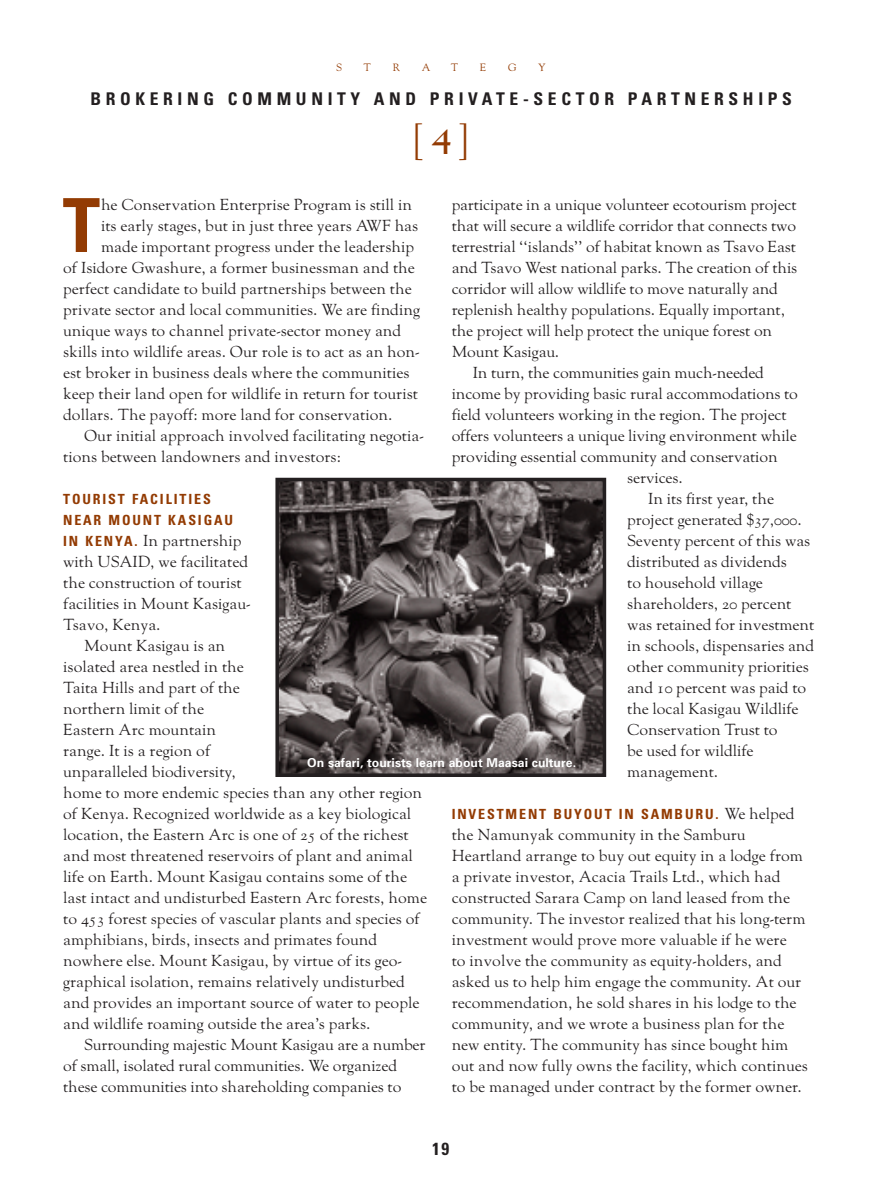
<style>
.page{position:relative;width:882px;height:1197px;background:#fff}
.page>*{position:absolute;margin:0;border:0;box-sizing:border-box;transform-origin:0 0}
.t1{font:700 condensed 74.55px "Univers";color:#933b03}
.t2{font:42px "Goudy Oldstyle H";color:#933b03}
.t3{font:700 condensed 17.5px "Univers";letter-spacing:.265em;color:#231f20}
.t4{font:15.75px/21px "Goudy Oldstyle H";color:#231f20}
.t5{font:700 condensed 14px/21px "Univers";letter-spacing:.135em;color:#933b03}
.t6{font:700 12.25px "Univers";color:#fff}
.t7{font:10.5px "Goudy Oldstyle H";color:#933b03}
.s1{font-family:"Goudy Modern"}
.s2{font-family:"Goudy Oldstyle H";font-weight:400;font-stretch:normal;font-size:15.75px;color:#231f20}
.s3{font-family:"Univers";font-weight:700;font-stretch:condensed;font-size:14px;color:#933b03}
</style>
<div class="page">
<img style="left:280px;top:483px;width:321px;height:289px">
<div style="left:275px;top:478px;width:331px;height:299px;border:4px solid #231f20"></div>
<p class="t7" style="left:336px;top:63px;width:7px">S</p>
<p class="t7" style="left:364px;top:63px;width:9px">T</p>
<p class="t7" style="left:393px;top:63px;width:9px">R</p>
<p class="t7" style="left:422px;top:63px;width:10px">A</p>
<p class="t7" style="left:451px;top:63px;width:9px">T</p>
<p class="t7" style="left:480px;top:63px;width:8px">E</p>
<p class="t7" style="left:508px;top:63px;width:10px">G</p>
<p class="t7" style="left:538px;top:63px;width:9px">Y</p>
<p class="t3" style="left:90px;top:92px;width:703px">BROKERING COMMUNITY AND PRIVATE-SECTOR PARTNERSHIPS</p>
<h2 class="t2" style="left:415px;top:124px;width:54px">[<span class="s1">4</span>]</h2>
<h1 class="t1" style="left:63px;top:198px;width:39px">T</h1>
<p class="t4" style="left:101px;top:197px;width:312px">he Conservation Enterprise Program is still in</p>
<p class="t4" style="left:452px;top:197px;width:347px">participate in a unique volunteer ecotourism project</p>
<p class="t4" style="left:452px;top:218px;width:346px">that will secure a wildlife corridor that connects two</p>
<p class="t4" style="left:452px;top:239px;width:346px">terrestrial “islands” of habitat known as Tsavo East</p>
<p class="t4" style="left:452px;top:260px;width:347px">and Tsavo West national parks. The creation of this</p>
<p class="t4" style="left:452px;top:281px;width:328px">corridor will allow wildlife to move naturally and</p>
<p class="t4" style="left:452px;top:302px;width:335px">replenish healthy populations. Equally important,</p>
<p class="t4" style="left:452px;top:323px;width:322px">the project will help protect the unique forest on</p>
<p class="t4" style="left:452px;top:344px;width:109px">Mount Kasigau.</p>
<p class="t4" style="left:473px;top:365px;width:293px">In turn, the communities gain much-needed</p>
<p class="t4" style="left:452px;top:386px;width:348px">income by providing basic rural accommodations to</p>
<p class="t4" style="left:452px;top:407px;width:336px">field volunteers working in the region. The project</p>
<p class="t4" style="left:452px;top:428px;width:347px">offers volunteers a unique living environment while</p>
<p class="t4" style="left:452px;top:449px;width:327px">providing essential community and conservation</p>
<p class="t4" style="left:627px;top:470px;width:57px">services.</p>
<p class="t4" style="left:648px;top:491px;width:127px">In its first year, the</p>
<p class="t4" style="left:627px;top:512px;width:176px">project generated $37,000.</p>
<p class="t4" style="left:627px;top:533px;width:185px">Seventy percent of this was</p>
<p class="t4" style="left:627px;top:554px;width:161px">distributed as dividends</p>
<p class="t4" style="left:627px;top:575px;width:137px">to household village</p>
<p class="t4" style="left:627px;top:596px;width:166px">shareholders, 20 percent</p>
<p class="t4" style="left:627px;top:617px;width:189px">was retained for investment</p>
<p class="t4" style="left:627px;top:638px;width:189px">in schools, dispensaries and</p>
<p class="t4" style="left:627px;top:659px;width:183px">other community priorities</p>
<p class="t4" style="left:627px;top:680px;width:181px">and 10 percent was paid to</p>
<p class="t4" style="left:627px;top:701px;width:173px">the local Kasigau Wildlife</p>
<p class="t4" style="left:627px;top:722px;width:152px">Conservation Trust to</p>
<p class="t4" style="left:627px;top:743px;width:128px">be used for wildlife</p>
<p class="t4" style="left:627px;top:764px;width:93px">management.</p>
<p class="t5" style="left:452px;top:805px;width:345px">INVESTMENT BUYOUT IN SAMBURU. <span class="s2">We helped</span></p>
<p class="t4" style="left:452px;top:827px;width:358px">the Namunyak community in the Samburu Heartland arrange to buy out equity in a lodge from a private investor, Acacia Trails Ltd., which had constructed Sarara Camp on land leased from the community. The investor realized that his long-term investment would prove more valuable if he were<br>to involve the community as equity-holders, and asked us to help him engage the community. At our recommendation, he sold shares in his lodge to the community, and we wrote a business plan for the new entity. The community has since bought him out and now fully owns the facility, which continues to be managed under contract by the former owner.</p>
<p class="t4" style="left:101px;top:218px;width:319px">its early stages, but in just three years AWF has</p>
<p class="t4" style="left:101px;top:239px;width:315px">made important progress under the leadership</p>
<p class="t4" style="left:63px;top:260px;width:353px">of Isidore Gwashure, a former businessman and the</p>
<p class="t4" style="left:63px;top:281px;width:350px">perfect candidate to build partnerships between the</p>
<p class="t4" style="left:63px;top:302px;width:358px">private sector and local communities. We are finding</p>
<p class="t4" style="left:63px;top:323px;width:340px">unique ways to channel private-sector money and</p>
<p class="t4" style="left:63px;top:344px;width:358px">skills into wildlife areas. Our role is to act as an hon-</p>
<p class="t4" style="left:63px;top:365px;width:348px">est broker in business deals where the communities</p>
<p class="t4" style="left:63px;top:386px;width:356px">keep their land open for wildlife in return for tourist</p>
<p class="t4" style="left:63px;top:407px;width:331px">dollars. The payoff: more land for conservation.</p>
<p class="t4" style="left:84px;top:428px;width:341px">Our initial approach involved facilitating negotia-</p>
<p class="t4" style="left:63px;top:449px;width:279px">tions between landowners and investors:</p>
<p class="t5" style="left:63px;top:490px;width:171px">TOURIST FACILITIES<br>NEAR MOUNT KASIGAU</p>
<p class="t4" style="left:63px;top:533px;width:180px"><span class="s3">IN KENYA.</span> In partnership</p>
<p class="t4" style="left:63px;top:554px;width:186px">with USAID, we facilitated</p>
<p class="t4" style="left:63px;top:575px;width:180px">the construction of tourist</p>
<p class="t4" style="left:63px;top:596px;width:189px">facilities in Mount Kasigau-</p>
<p class="t4" style="left:63px;top:617px;width:99px">Tsavo, Kenya.</p>
<p class="t4" style="left:84px;top:638px;width:143px">Mount Kasigau is an</p>
<p class="t4" style="left:63px;top:659px;width:182px">isolated area nestled in the</p>
<p class="t4" style="left:63px;top:680px;width:178px">Taita Hills and part of the</p>
<p class="t4" style="left:63px;top:701px;width:143px">northern limit of the</p>
<p class="t4" style="left:63px;top:722px;width:154px">Eastern Arc mountain</p>
<p class="t4" style="left:63px;top:743px;width:149px">range. It is a region of</p>
<p class="t4" style="left:63px;top:764px;width:174px">unparalleled biodiversity,</p>
<p class="t4" style="left:63px;top:785px;width:360px">home to more endemic species than any other region</p>
<p class="t4" style="left:63px;top:806px;width:350px">of Kenya. Recognized worldwide as a key biological</p>
<p class="t4" style="left:63px;top:827px;width:347px">location, the Eastern Arc is one of 25 of the richest</p>
<p class="t4" style="left:63px;top:848px;width:351px">and most threatened reservoirs of plant and animal</p>
<p class="t4" style="left:63px;top:869px;width:346px">life on Earth. Mount Kasigau contains some of the</p>
<p class="t4" style="left:63px;top:890px;width:365px">last intact and undisturbed Eastern Arc forests, home</p>
<p class="t4" style="left:63px;top:911px;width:358px">to 453 forest species of vascular plants and species of</p>
<p class="t4" style="left:63px;top:932px;width:316px">amphibians, birds, insects and primates found</p>
<p class="t4" style="left:63px;top:953px;width:340px">nowhere else. Mount Kasigau, by virtue of its geo-</p>
<p class="t4" style="left:63px;top:974px;width:343px">graphical isolation, remains relatively undisturbed</p>
<p class="t4" style="left:63px;top:995px;width:358px">and provides an important source of water to people</p>
<p class="t4" style="left:63px;top:1016px;width:309px">and wildlife roaming outside the area’s parks.</p>
<p class="t4" style="left:84px;top:1037px;width:343px">Surrounding majestic Mount Kasigau are a number</p>
<p class="t4" style="left:63px;top:1058px;width:335px">of small, isolated rural communities. We organized</p>
<p class="t4" style="left:63px;top:1079px;width:340px">these communities into shareholding companies to</p>
<p class="t6" style="left:307px;top:758px;width:270px">On safari, tourists learn about Maasai culture.</p>
<p class="t3" style="left:432px;top:1142px;width:19px">19</p>
</div>
